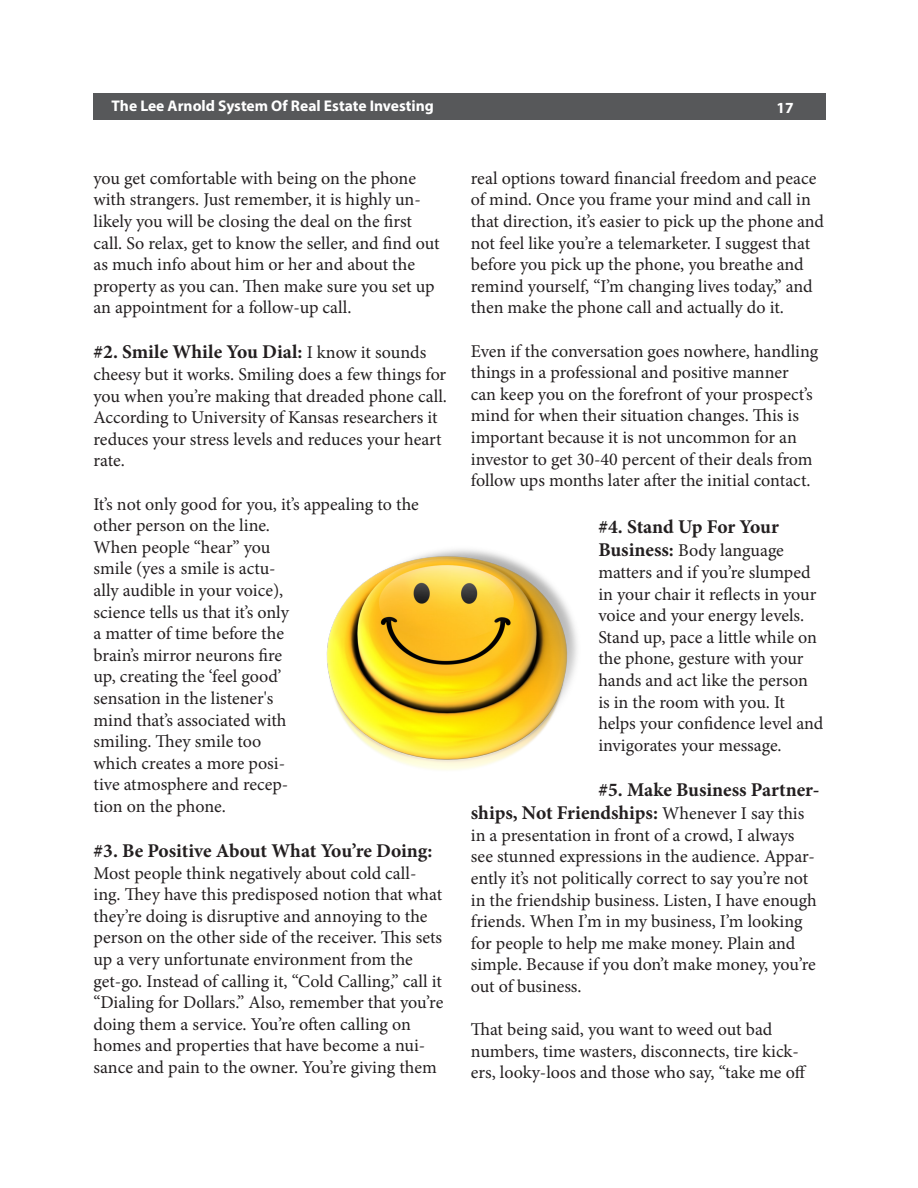
<style>
.page{position:relative;width:918px;height:1188px;background:#fff}
.page>*{position:absolute;margin:0;border:0;box-sizing:border-box;transform-origin:0 0}
.t1{font:700 19.5px/23.4px "Minion Pro";letter-spacing:-.005em;color:#231f20}
.t2{font:18px/21.6px "Minion Pro";letter-spacing:-.005em;color:#231f20}
.Small_heading_white{font:700 15.45px "Myriad Pro";color:#fff}
.s1{font-weight:400;font-size:18px}
.s2{font-weight:700;font-size:19.5px}
</style>
<div class="page">
<div style="left:94px;top:94px;width:732px;height:26px;background:#57585a"></div>
<img style="left:326px;top:549px;width:251px;height:221px">
<p class="Small_heading_white" style="left:112px;top:96px;width:324px">The Lee Arnold System Of Real Estate Investing</p>
<p class="Small_heading_white" style="left:777px;top:98px;width:19px">17</p>
<p class="t2" style="left:94px;top:167px;width:348px">you get comfortable with being on the phone with strangers. Just remember, it is highly un&shy;likely you will be closing the deal on the first call. So relax, get to know the seller, and find out as much info about him or her and about the property as you can. Then make sure you set up an appointment for a follow-up call.</p>
<p class="t1" style="left:94px;top:340px;width:334px">#2. Smile While You Dial: <span class="s1">I know it sounds</span></p>
<p class="t2" style="left:94px;top:364px;width:355px">cheesy but it works. Smiling does a few things for you when you’re making that dreaded phone call.<br>According to University of Kansas researchers it reduces your stress levels and reduces your heart rate.</p>
<p class="t2" style="left:94px;top:493px;width:327px">It’s not only good for you, it’s appealing to the other person on the line.<br>When people “hear” you<br>smile (yes a smile is actu-<br>ally audible in your voice),<br>science tells us that it’s only<br>a matter of time before the<br>brain’s mirror neurons fire<br>up, creating the ‘feel good’<br>sensation in the listener's<br>mind that’s associated with<br>smiling. They smile too<br>which creates a more posi-<br>tive atmosphere and recep-<br>tion on the phone.</p>
<p class="t1" style="left:94px;top:839px;width:340px">#3. Be Positive About What You’re Doing:</p>
<p class="t2" style="left:94px;top:862px;width:351px">Most people think negatively about cold call&shy;ing. They have this predisposed notion that what they’re doing is disruptive and annoying to the person on the other side of the receiver. This sets up a very unfortunate environment from the get-go. Instead of calling it, “Cold Calling,” call it “Dialing for Dollars.” Also, remember that you’re doing them a service. You’re often calling on homes and properties that have become a nui&shy;sance and pain to the owner. You’re giving them</p>
<p class="t2" style="left:471px;top:167px;width:355px">real options toward financial freedom and peace of mind. Once you frame your mind and call in that direction, it’s easier to pick up the phone and not feel like you’re a telemarketer. I suggest that before you pick up the phone, you breathe and remind yourself, “I’m changing lives today,” and then make the phone call and actually do it.</p>
<p class="t2" style="left:471px;top:340px;width:349px">Even if the conversation goes nowhere, handling things in a professional and positive manner can keep you on the forefront of your prospect’s mind for when their situation changes. This is important because it is not uncommon for an investor to get 30-40 percent of their deals from follow ups months later after the initial contact.</p>
<p class="t1" style="left:598px;top:515px;width:182px">#4. Stand Up For Your</p>
<p class="t2" style="left:598px;top:540px;width:227px"><span class="s2">Business:</span> Body language matters and if you’re slumped in your chair it reflects in your voice and your energy levels.<br>Stand up, pace a little while on the phone, gesture with your hands and act like the person is in the room with you. It helps your confidence level and invigorates your message.</p>
<p class="t1" style="left:471px;top:778px;width:350px;text-indent:127px">#5. Make Business Partner&shy;ships, Not Friendships: <span class="s1">Whenever I say this</span></p>
<p class="t2" style="left:471px;top:824px;width:348px">in a presentation in front of a crowd, I always see stunned expressions in the audience. Appar&shy;ently it’s not politically correct to say you’re not in the friendship business. Listen, I have enough friends. When I’m in my business, I’m looking for people to help me make money. Plain and simple. Because if you don’t make money, you’re out of business.</p>
<p class="t2" style="left:471px;top:1019px;width:337px">That being said, you want to weed out bad numbers, time wasters, disconnects, tire kick&shy;ers, looky-loos and those who say, “take me off</p>
</div>
